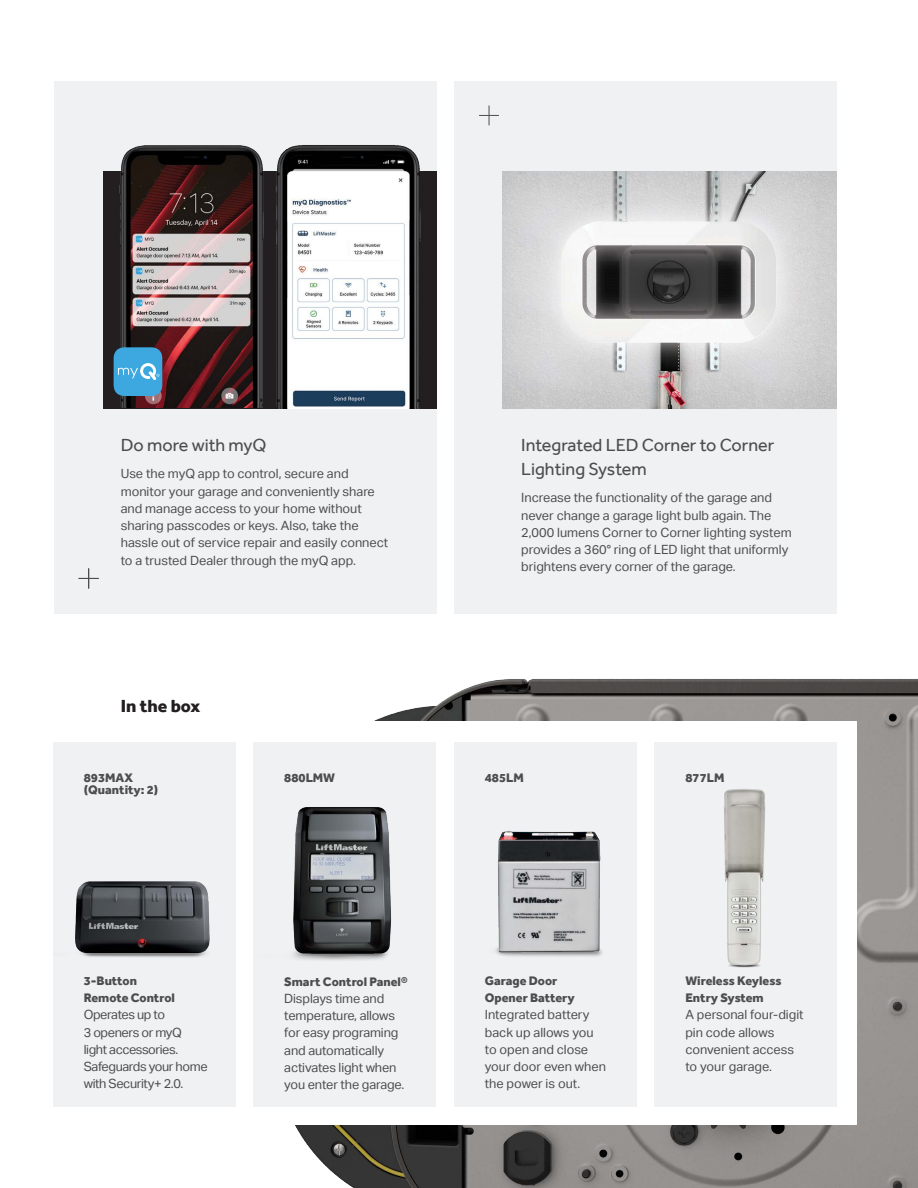
<style>
.page{position:relative;width:918px;height:1188px;background:#fff}
.page>*{position:absolute;margin:0;border:0;box-sizing:border-box;transform-origin:0 0}
.t1{font:18px/24px "Effra";color:#4d4d4f}
.t2{font:800 18px "Effra";color:#231f20}
.t3{font:12.75px/17.2px "Aktiv Grotesk";color:#4d4d4f}
.t4{font:800 12.75px/17.2px "Effra";color:#4d4d4f}
.t5{font:12.75px/17.2px "Aktiv Grotesk";letter-spacing:-.03em;color:#4d4d4f}
</style>
<div class="page">
<img style="left:295px;top:678px;width:623px;height:510px">
<div style="left:188px;top:721px;width:669px;height:404px;background:#fff"></div>
<div style="left:454px;top:743px;width:183px;height:364px;background:#eff1f2"></div>
<div style="left:655px;top:743px;width:182px;height:364px;background:#eff1f2"></div>
<div style="left:254px;top:743px;width:182px;height:364px;background:#eff1f2"></div>
<div style="left:53px;top:743px;width:183px;height:364px;background:#eff1f2"></div>
<div style="left:455px;top:81px;width:382px;height:532px;background:#eff1f2"></div>
<img style="left:724px;top:789px;width:42px;height:179px">
<div style="left:54px;top:81px;width:382px;height:532px;background:#eff1f2"></div>
<div style="left:103px;top:171px;width:333px;height:238px;background:#231f20"></div>
<img style="left:119px;top:145px;width:143px;height:263px">
<svg style="left:114px;top:347px;width:48px;height:49px;background:#4ca9da"></svg>
<img style="left:262px;top:145px;width:159px;height:264px">
<svg style="left:479px;top:106px;width:20px;height:19px"></svg>
<svg style="left:79px;top:569px;width:20px;height:19px"></svg>
<img style="left:502px;top:171px;width:335px;height:238px">
<img style="left:289px;top:807px;width:103px;height:152px">
<img style="left:75px;top:881px;width:135px;height:77px">
<img style="left:495px;top:766px;width:160px;height:217px">
<img style="left:498px;top:831px;width:103px;height:122px">
<h1 class="t1" style="left:121px;top:434px;width:147px">Do more with myQ</h1>
<p class="t3" style="left:121px;top:465px;width:269px">Use the myQ app to control, secure and monitor your garage and conveniently share and manage access to your home without sharing passcodes or keys. Also, take the hassle out of service repair and easily connect to a trusted Dealer through the myQ app.</p>
<h1 class="t2" style="left:121px;top:698px;width:81px">In the box</h1>
<h1 class="t1" style="left:521px;top:434px;width:255px">Integrated LED Corner to Corner<br>Lighting System</h1>
<p class="t3" style="left:521px;top:489px;width:272px">Increase the functionality of the garage and never change a garage light bulb again. The 2,000 lumens Corner to Corner lighting system provides a 360° ring of LED light that uniformly brightens every corner of the garage.</p>
<p class="t4" style="left:84px;top:773px;width:76px;line-height:12px">893MAX (Quantity: 2)</p>
<p class="t4" style="left:84px;top:973px;width:93px">3-Button<br>Remote Control</p>
<p class="t5" style="left:84px;top:1006px;width:125px">Operates up to<br>3 openers or myQ light accessories.<br>Safeguards your home with Security+ 2.0.</p>
<p class="t4" style="left:284px;top:770px;width:52px">880LMW</p>
<p class="t4" style="left:485px;top:770px;width:41px">485LM</p>
<p class="t4" style="left:685px;top:770px;width:41px">877LM</p>
<p class="t4" style="left:284px;top:974px;width:125px">Smart Control Panel®</p>
<p class="t3" style="left:284px;top:990px;width:121px">Displays time and temperature, allows for easy programing and automatically activates light when you enter the garage.</p>
<p class="t4" style="left:485px;top:973px;width:91px">Garage Door<br>Opener Battery</p>
<p class="t3" style="left:485px;top:1006px;width:123px">Integrated battery back up allows you to open and close your door even when the power is out.</p>
<p class="t4" style="left:685px;top:973px;width:98px">Wireless Keyless<br>Entry System</p>
<p class="t3" style="left:685px;top:1006px;width:120px">A personal four-digit pin code allows convenient access to your garage.</p>
</div>
